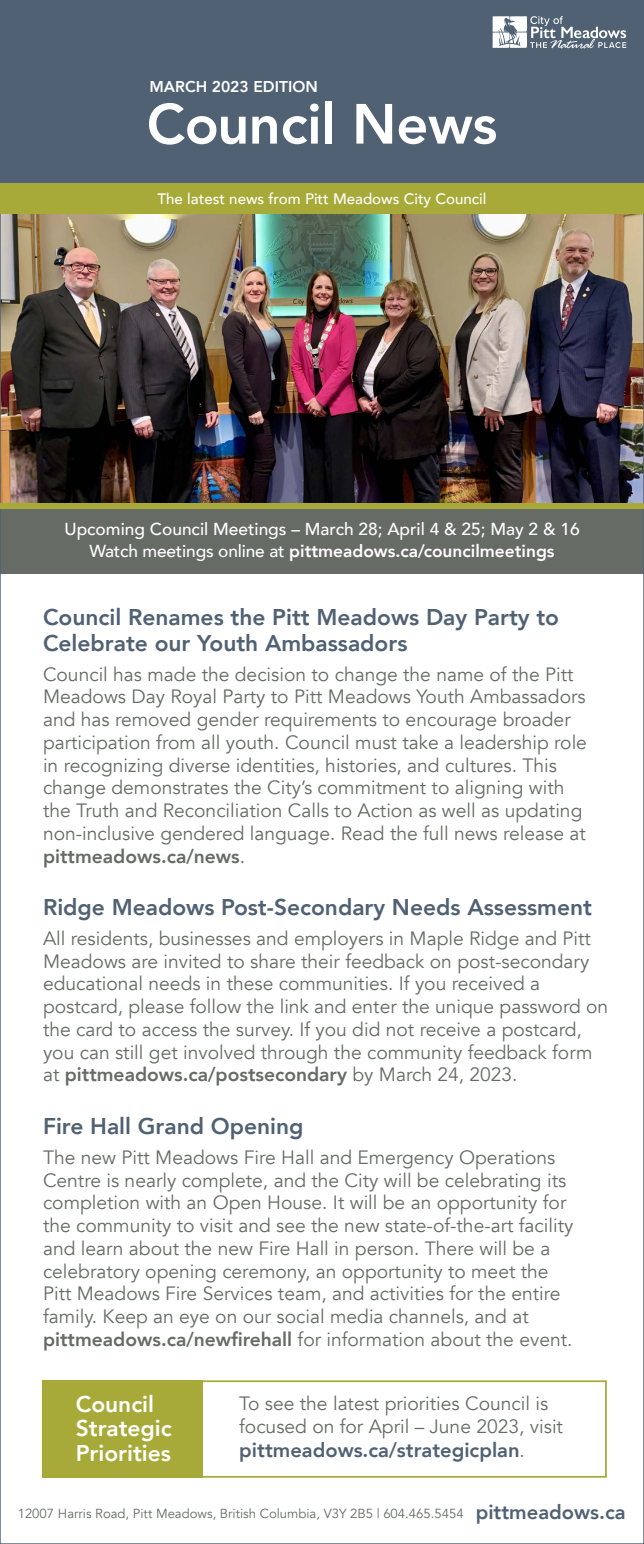
<style>
.page{position:relative;width:644px;height:1544px;background:#fff}
.page>*{position:absolute;margin:0;border:0;box-sizing:border-box;transform-origin:0 0}
.t1{font:800 56px "Avenir";letter-spacing:-.005em;color:#fff}
.t2{font:800 22.75px/26.2px "Avenir";color:#506173}
.t3{font:800 22.75px/24.5px "Avenir";color:#fff}
.t4{font:800 20.12px "Avenir";color:#506173}
.t5{font:19.25px/22.8px "Avenir";color:#666b66}
.t6{font:500 17.32px/22.8px "Avenir";color:#fff;text-align:center}
.t7{font:800 15.58px "Avenir";color:#fff}
.t8{font:500 15.05px "Avenir";color:#fff}
.t9{font:13.12px "Avenir";color:#666b66}
.s1{font-weight:800}
.s2{font-weight:400;font-size:19.25px;color:#666b66}
.s3{font-weight:800;font-size:20.12px;color:#506173}
</style>
<div class="page">
<img style="left:2px;top:213px;width:640px;height:290px">
<div style="left:0;top:508px;width:644px;height:66px;background:#666b66"></div>
<div style="left:0;top:0;width:644px;height:208px;background:#506173"></div>
<svg style="left:492px;top:16px;width:134px;height:32px"></svg>
<div style="left:42px;top:1380px;width:161px;height:97px;background:#a7aa38"></div>
<div style="left:42px;top:1380px;width:565px;height:97px;border:2px solid #a7aa38"></div>
<div style="left:0;top:503px;width:644px;height:5px;background:#a7aa38"></div>
<div style="left:0;top:183px;width:644px;height:30px;background:#a7aa38"></div>
<p class="t7" style="left:149px;top:74px;width:170px">MARCH 2023 EDITION</p>
<h1 class="t1" style="left:147px;top:81px;width:352px">Council News</h1>
<p class="t8" style="left:158px;top:185px;width:330px">The latest news from Pitt Meadows City Council</p>
<p class="t6" style="left:64px;top:516px;width:517px">Upcoming Council Meetings – March 28; April 4 &amp; 25; May 2 &amp; 16<br>Watch meetings online at <span class="s1">pittmeadows.ca/councilmeetings</span></p>
<p class="t2" style="left:43px;top:603px;width:518px">Council Renames the Pitt Meadows Day Party to<br>Celebrate our Youth Ambassadors</p>
<p class="t5" style="left:43px;top:663px;width:545px">Council has made the decision to change the name of the Pitt Meadows Day Royal Party to Pitt Meadows Youth Ambassadors and has removed gender requirements to encourage broader participation from all youth. Council must take a leadership role in recognizing diverse identities, histories, and cultures. This change demonstrates the City’s commitment to aligning with the Truth and Reconciliation Calls to Action as well as updating non-inclusive gendered language. Read the full news release at <span class="s1">pittmeadows.ca/news</span>.</p>
<p class="t2" style="left:43px;top:894px;width:550px">Ridge Meadows Post-Secondary Needs Assessment</p>
<p class="t5" style="left:43px;top:927px;width:567px">All residents, businesses and employers in Maple Ridge and Pitt Meadows are invited to share their feedback on post-secondary educational needs in these communities. If you received a postcard, please follow the link and enter the unique password on the card to access the survey. If you did not receive a postcard, you can still get involved through the community feedback form at <span class="s1">pittmeadows.ca/postsecondary</span> by March 24, 2023.</p>
<p class="t2" style="left:43px;top:1113px;width:262px">Fire Hall Grand Opening</p>
<p class="t5" style="left:43px;top:1146px;width:532px">The new Pitt Meadows Fire Hall and Emergency Operations Centre is nearly complete, and the City will be celebrating its completion with an Open House. It will be an opportunity for the community to visit and see the new state-of-the-art facility and learn about the new Fire Hall in person. There will be a celebratory opening ceremony, an opportunity to meet the Pitt Meadows Fire Services team, and activities for the entire family. Keep an eye on our social media channels, and at <span class="s1">pittmeadows.ca/newfirehall</span> for information about the event.</p>
<p class="t3" style="left:76px;top:1391px;width:98px">Council<br>Strategic<br>Priorities</p>
<p class="t5" style="left:239px;top:1392px;width:325px">To see the latest priorities Council is focused on for April – June 2023, visit</p>
<p class="t4" style="left:239px;top:1434px;width:287px">pittmeadows.ca/strategicplan<span class="s2">.</span></p>
<p class="t9" style="left:18px;top:1506px;width:609px">12007 Harris Road, Pitt Meadows, British Columbia, V3Y 2B5 | 604.465.5454 <span class="s3">pittmeadows.ca</span></p>
</div>
